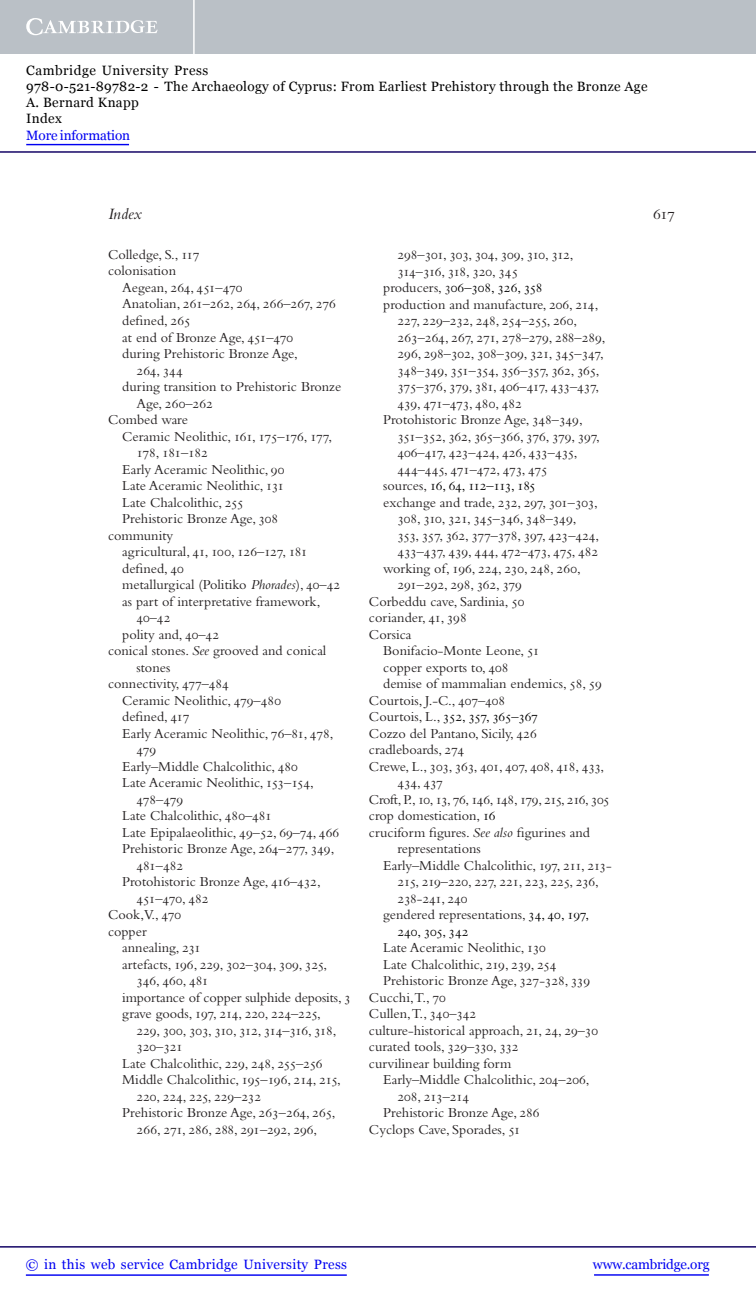
<style>
.page{position:relative;width:756px;height:1298px;background:#fff}
.page>*{position:absolute;margin:0;border:0;box-sizing:border-box;transform-origin:0 0}
.t1{font:italic 16.5px "Bembo Std";color:#231f20}
.t2{font:16.5px "Bembo Std";color:#231f20}
.t3{font:14.25px "Bembo Std";color:#231f20}
.t4{font:14.25px "Bembo Std";letter-spacing:-.04em;color:#231f20}
.t5{font:14.25px "Bembo Std";letter-spacing:-.02em;color:#231f20}
.t6{font:14.25px "Bembo Std";letter-spacing:-.005em;color:#000}
.t7{font:14.25px "Bembo Std";letter-spacing:-.025em;color:#231f20}
.t8{font:14.25px "Bembo Std";letter-spacing:-.035em;color:#231f20}
.t9{font:14.25px "Bembo Std";letter-spacing:-.03em;color:#000}
.t10{font:13.5px/16.2px "Georgia";letter-spacing:.025em;color:#000}
.t11{font:13.5px "Georgia";letter-spacing:.025em;color:#0000f1}
.t12{font:13.5px "Georgia";letter-spacing:-.015em;color:#0000f1}
.t13{font:13.5px "Georgia";letter-spacing:-.01em;color:#0000f1}
.s1{font-style:italic}
.s2{color:#231f20}
.s3{color:#000}
</style>
<div class="page">
<div style="left:0;top:0;width:756px;height:54px;background:#bac0c6"></div>
<svg style="left:26px;top:18px;width:132px;height:17px"></svg>
<hr style="left:193px;top:0;width:2px;height:54px;background:#fff">
<hr style="left:0;top:151px;width:756px;height:2px;background:#150666">
<hr style="left:594px;top:1274px;width:115px;height:1px;background:#0000f1">
<hr style="left:0;top:1246px;width:756px;height:1px;background:#150666">
<hr style="left:26px;top:1274px;width:321px;height:1px;background:#0000f1">
<hr style="left:26px;top:144px;width:103px;height:1px;background:#0000f1">
<p class="t10" style="left:26px;top:62px;width:623px">Cambridge University Press<br>978-0-521-89782-2 - The Archaeology of Cyprus: From Earliest Prehistory through the Bronze Age A. Bernard Knapp<br>Index</p>
<p class="t13" style="left:26px;top:127px;width:105px">More information</p>
<p class="t1" style="left:108px;top:204px;width:36px">Index</p>
<p class="t2" style="left:653px;top:204px;width:23px">617</p>
<p class="t3" style="left:108px;top:246px;width:93px">Colledge, S., 117</p>
<p class="t3" style="left:108px;top:263px;width:70px">colonisation</p>
<p class="t3" style="left:122px;top:279px;width:122px">Aegean, 264, 451–470</p>
<p class="t3" style="left:122px;top:296px;width:215px">Anatolian, 261–262, 264, 266–267, 276</p>
<p class="t3" style="left:122px;top:312px;width:70px">defined, 265</p>
<p class="t3" style="left:122px;top:329px;width:173px">at end of Bronze Age, 451–470</p>
<p class="t3" style="left:122px;top:345px;width:177px">during Prehistoric Bronze Age,</p>
<p class="t3" style="left:136px;top:362px;width:48px">264, 344</p>
<p class="t3" style="left:122px;top:378px;width:221px">during transition to Prehistoric Bronze</p>
<p class="t3" style="left:136px;top:395px;width:78px">Age, 260–262</p>
<p class="t3" style="left:108px;top:411px;width:82px">Combed ware</p>
<p class="t3" style="left:122px;top:428px;width:211px">Ceramic Neolithic, 161, 175–176, 177,</p>
<p class="t4" style="left:136px;top:444px;width:73px">178, 181–182</p>
<p class="t3" style="left:122px;top:461px;width:164px">Early Aceramic Neolithic, 90</p>
<p class="t3" style="left:122px;top:477px;width:163px">Late Aceramic Neolithic, 131</p>
<p class="t3" style="left:122px;top:494px;width:123px">Late Chalcolithic, 255</p>
<p class="t3" style="left:122px;top:510px;width:158px">Prehistoric Bronze Age, 308</p>
<p class="t3" style="left:108px;top:527px;width:67px">community</p>
<p class="t3" style="left:122px;top:543px;width:187px">agricultural, 41, 100, 126–127, 181</p>
<p class="t3" style="left:122px;top:560px;width:63px">defined, 40</p>
<p class="t3" style="left:122px;top:576px;width:219px">metallurgical (Politiko <span class="s1">Phorades</span>), 40–42</p>
<p class="t3" style="left:122px;top:593px;width:200px">as part of interpretative framework,</p>
<p class="t3" style="left:136px;top:609px;width:35px">40–42</p>
<p class="t3" style="left:122px;top:626px;width:98px">polity and, 40–42</p>
<p class="t3" style="left:108px;top:642px;width:220px">conical stones. <span class="s1">See</span> grooved and conical</p>
<p class="t3" style="left:136px;top:659px;width:35px">stones</p>
<p class="t3" style="left:108px;top:675px;width:122px">connectivity, 477–484</p>
<p class="t3" style="left:122px;top:692px;width:160px">Ceramic Neolithic, 479–480</p>
<p class="t3" style="left:122px;top:708px;width:69px">defined, 417</p>
<p class="t3" style="left:122px;top:725px;width:213px">Early Aceramic Neolithic, 76–81, 478,</p>
<p class="t3" style="left:136px;top:741px;width:21px">479</p>
<p class="t3" style="left:122px;top:758px;width:177px">Early–Middle Chalcolithic, 480</p>
<p class="t3" style="left:122px;top:774px;width:193px">Late Aceramic Neolithic, 153–154,</p>
<p class="t3" style="left:136px;top:791px;width:48px">478–479</p>
<p class="t3" style="left:122px;top:807px;width:151px">Late Chalcolithic, 480–481</p>
<p class="t3" style="left:122px;top:824px;width:219px">Late Epipalaeolithic, 49–52, 69–74, 466</p>
<p class="t3" style="left:122px;top:840px;width:214px">Prehistoric Bronze Age, 264–277, 349,</p>
<p class="t3" style="left:136px;top:857px;width:48px">481–482</p>
<p class="t3" style="left:122px;top:873px;width:200px">Protohistoric Bronze Age, 416–432,</p>
<p class="t3" style="left:136px;top:890px;width:74px">451–470, 482</p>
<p class="t3" style="left:108px;top:906px;width:75px">Cook,V., 470</p>
<p class="t3" style="left:108px;top:923px;width:40px">copper</p>
<p class="t3" style="left:122px;top:939px;width:80px">annealing, 231</p>
<p class="t3" style="left:122px;top:956px;width:207px">artefacts, 196, 229, 302–304, 309, 325,</p>
<p class="t3" style="left:136px;top:972px;width:74px">346, 460, 481</p>
<p class="t3" style="left:122px;top:989px;width:230px">importance of copper sulphide deposits, 3</p>
<p class="t3" style="left:122px;top:1005px;width:200px">grave goods, 197, 214, 220, 224–225,</p>
<p class="t4" style="left:136px;top:1022px;width:201px">229, 300, 303, 310, 312, 314–316, 318,</p>
<p class="t3" style="left:136px;top:1038px;width:48px">320–321</p>
<p class="t3" style="left:122px;top:1055px;width:202px">Late Chalcolithic, 229, 248, 255–256</p>
<p class="t3" style="left:122px;top:1071px;width:220px">Middle Chalcolithic, 195–196, 214, 215,</p>
<p class="t3" style="left:136px;top:1088px;width:126px">220, 224, 225, 229–232</p>
<p class="t3" style="left:122px;top:1104px;width:215px">Prehistoric Bronze Age, 263–264, 265,</p>
<p class="t3" style="left:136px;top:1121px;width:182px">266, 271, 286, 288, 291–292, 296,</p>
<p class="t5" style="left:398px;top:246px;width:178px">298–301, 303, 304, 309, 310, 312,</p>
<p class="t4" style="left:398px;top:263px;width:122px">314–316, 318, 320, 345</p>
<p class="t6" style="left:383px;top:279px;width:161px"><span class="s2">producers, 3</span>06–308, 326, 358</p>
<p class="t3" style="left:383px;top:296px;width:217px">production and manufacture, 206, 214,</p>
<p class="t3" style="left:398px;top:312px;width:181px">227, 229–232, 248, 254–255, 260,</p>
<p class="t3" style="left:397px;top:329px;width:210px">263–264, 267, 271, 278–279, 288–289,</p>
<p class="t5" style="left:397px;top:345px;width:208px">296, 298–302, 308–309, 321, 345–347,</p>
<p class="t7" style="left:397px;top:362px;width:203px">348–349, 351–354, 356–357, 362, 365,</p>
<p class="t4" style="left:397px;top:378px;width:203px">375–376, 379, 381, 406–417, 433–437,</p>
<p class="t3" style="left:397px;top:395px;width:126px">439, 471–473, 480, 482</p>
<p class="t3" style="left:383px;top:411px;width:201px">Protohistoric Bronze Age, 348–349,</p>
<p class="t8" style="left:397px;top:428px;width:204px">351–352, 362, 365–366, 376, 379, 397,</p>
<p class="t3" style="left:397px;top:444px;width:181px">406–417, 423–424, 426, 433–435,</p>
<p class="t5" style="left:397px;top:461px;width:151px">444–445, 471–472, 473, 475</p>
<p class="t9" style="left:383px;top:477px;width:154px"><span class="s2">sources,</span> 16, 64, 112–113, 185</p>
<p class="t3" style="left:383px;top:494px;width:216px">exchange and trade, 232, 297, 301–303,</p>
<p class="t5" style="left:397px;top:510px;width:180px">308, 310, 321, 345–346, 348–349,</p>
<p class="t3" style="left:397px;top:527px;width:203px">353, 357, 362, 377–378, 397, 423–424,</p>
<p class="t3" style="left:397px;top:543px;width:202px">433–437, 439, 444, 472–473, 475, 482</p>
<p class="t3" style="left:383px;top:560px;width:199px">working of, 196, 224, 230, 248, 260,</p>
<p class="t3" style="left:397px;top:576px;width:126px">291–292, 298, 362, 379</p>
<p class="t3" style="left:369px;top:593px;width:157px">Corbeddu cave, Sardinia, 50</p>
<p class="t3" style="left:369px;top:609px;width:99px">coriander, 41, 398</p>
<p class="t3" style="left:369px;top:626px;width:44px">Corsica</p>
<p class="t3" style="left:383px;top:642px;width:158px">Bonifacio-Monte Leone, 51</p>
<p class="t3" style="left:383px;top:659px;width:127px">copper exports to, 408</p>
<p class="t3" style="left:383px;top:675px;width:220px">demise of mammalian endemics, 58, 59</p>
<p class="t3" style="left:369px;top:692px;width:138px">Courtois, J.-C., 407–408</p>
<p class="t6" style="left:369px;top:708px;width:170px"><span class="s2">Courtois, L.,</span> 352, 357, 365–367</p>
<p class="t3" style="left:369px;top:725px;width:169px">Cozzo del Pantano, Sicily, 426</p>
<p class="t3" style="left:369px;top:741px;width:97px">cradleboards, 274</p>
<p class="t3" style="left:369px;top:758px;width:237px">Crewe, L., 303, 363, 401, 407, 408, 418, 433,</p>
<p class="t3" style="left:397px;top:774px;width:47px">434, 437</p>
<p class="t4" style="left:369px;top:791px;width:242px">Croft, P., 10, 13, 76, 146, 148, 179, 215, 216, 305</p>
<p class="t3" style="left:369px;top:807px;width:128px">crop domestication, <span class="s3">16</span></p>
<p class="t3" style="left:369px;top:824px;width:223px">cruciform figures. <span class="s1">See also</span> figurines and</p>
<p class="t3" style="left:397px;top:840px;width:85px">representations</p>
<p class="t3" style="left:383px;top:857px;width:230px">Early–Middle Chalcolithic, 197, 211, 213-</p>
<p class="t3" style="left:397px;top:873px;width:203px">215, 219–220, 227, 221, 223, 225, 236,</p>
<p class="t3" style="left:397px;top:890px;width:72px">238-241, 240</p>
<p class="t3" style="left:383px;top:906px;width:207px">gendered representations, <span class="s3">34, 40, 197,</span></p>
<p class="t6" style="left:397px;top:923px;width:72px">240, 305, 342</p>
<p class="t3" style="left:383px;top:939px;width:164px">Late Aceramic Neolithic, 130</p>
<p class="t3" style="left:383px;top:956px;width:175px">Late Chalcolithic, 219, 239, 254</p>
<p class="t3" style="left:383px;top:972px;width:208px">Prehistoric Bronze Age, 327-328, 339</p>
<p class="t3" style="left:369px;top:989px;width:78px">Cucchi,T., 70</p>
<p class="t3" style="left:369px;top:1005px;width:109px">Cullen,T., 340–342</p>
<p class="t3" style="left:369px;top:1022px;width:231px">culture-historical approach, 21, 24, 29–30</p>
<p class="t3" style="left:369px;top:1038px;width:151px">curated tools, 329–330, 332</p>
<p class="t3" style="left:369px;top:1055px;width:144px">curvilinear building form</p>
<p class="t3" style="left:383px;top:1071px;width:208px">Early–Middle Chalcolithic, 204–206,</p>
<p class="t5" style="left:397px;top:1088px;width:73px">208, 213–214</p>
<p class="t3" style="left:383px;top:1104px;width:158px">Prehistoric Bronze Age, 286</p>
<p class="t3" style="left:369px;top:1121px;width:153px">Cyclops Cave, Sporades, 51</p>
<p class="t11" style="left:26px;top:1256px;width:323px">© in this web service Cambridge University Press</p>
<p class="t12" style="left:593px;top:1256px;width:118px">www.cambridge.org</p>
</div>
